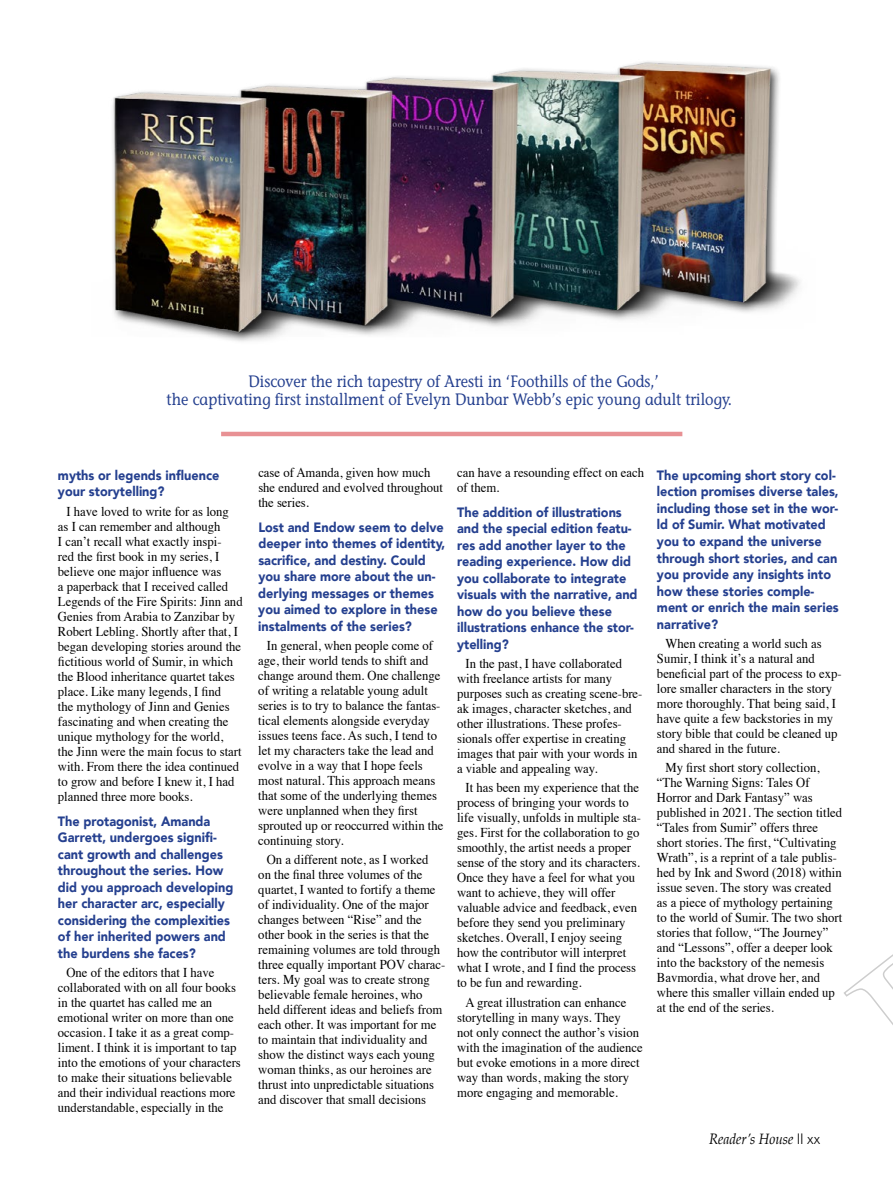
<style>
.page{position:relative;width:893px;height:1191px;background:#fff}
.page>*{position:absolute;margin:0;border:0;box-sizing:border-box;transform-origin:0 0}
.t1{font:16.5px/18px "Stone Lab Normal Tr";color:#25408f;text-align:center;scale:.89 1}
.t2{font:italic 15px "Palatino";color:#000;scale:.9 1}
.t3{font:13.5px/15px "Times";color:#000;scale:.94 1}
.t4{font:900 13.5px/16.5px "Avenir";color:#25408f;scale:.94 1}
.s1{font-family:"Avenir";font-weight:300;font-style:normal}
.s2{font-family:"Avenir";font-weight:300;font-style:normal;color:#fff}
</style>
<div class="page">
<hr style="left:221px;top:432px;width:461px;height:4px;background:#e89194">
<img style="left:112px;top:61px;width:688px;height:275px">
<p class="t1" style="left:167px;top:372px;width:637px">Discover the rich tapestry of Aresti in ‘Foothills of the Gods,’<br>the captivating first installment of Evelyn Dunbar Webb’s epic young adult trilogy.</p>
<p class="t4" style="left:58px;top:467px;width:173px">myths or legends influence your storytelling?</p>
<p class="t3" style="left:58px;top:502px;width:198px;text-indent:9px">I have loved to write for as long as I can remember and although<br>I can’t recall what exactly inspi-<br>red the first book in my series, I believe one major influence was<br>a paperback that I received called Legends of the Fire Spirits: Jinn and Genies from Arabia to Zanzibar by Robert Lebling. Shortly after that, I began developing stories around the fictitious world of Sumir, in which the Blood inheritance quartet takes place. Like many legends, I find<br>the mythology of Jinn and Genies fascinating and when creating the unique mythology for the world,<br>the Jinn were the main focus to start with. From there the idea continued to grow and before I knew it, I had planned three more books.</p>
<p class="t4" style="left:58px;top:812px;width:188px">The protagonist, Amanda<br>Garrett, undergoes signifi&shy;cant growth and challenges throughout the series. How did you approach developing her character arc, especially considering the complexities of her inherited powers and the burdens she faces?</p>
<p class="t3" style="left:58px;top:964px;width:196px;text-indent:9px">One of the editors that I have collaborated with on all four books in the quartet has called me an emotional writer on more than one occasion. I take it as a great comp&shy;liment. I think it is important to tap into the emotions of your characters to make their situations believable and their individual reactions more understandable, especially in the</p>
<p class="t3" style="left:258px;top:463px;width:198px">case of Amanda, given how much she endured and evolved throughout the series.</p>
<p class="t4" style="left:258px;top:518px;width:200px">Lost and Endow seem to delve deeper into themes of identity, sacrifice, and destiny. Could you share more about the un&shy;derlying messages or themes you aimed to explore in these instalments of the series?</p>
<p class="t3" style="left:258px;top:636px;width:198px;text-indent:9px">In general, when people come of age, their world tends to shift and change around them. One challenge of writing a relatable young adult series is to try to balance the fantas&shy;tical elements alongside everyday issues teens face. As such, I tend to let my characters take the lead and evolve in a way that I hope feels most natural. This approach means that some of the underlying themes were unplanned when they first sprouted up or reoccurred within the continuing story.</p>
<p class="t3" style="left:258px;top:851px;width:201px;text-indent:9px">On a different note, as I worked<br>on the final three volumes of the quartet, I wanted to fortify a theme of individuality. One of the major changes between “Rise” and the other book in the series is that the remaining volumes are told through three equally important POV charac&shy;ters. My goal was to create strong believable female heroines, who held different ideas and beliefs from each other. It was important for me to maintain that individuality and show the distinct ways each young woman thinks, as our heroines are thrust into unpredictable situations and discover that small decisions</p>
<p class="t3" style="left:457px;top:463px;width:201px">can have a resounding effect on each of them.</p>
<p class="t4" style="left:457px;top:503px;width:193px">The addition of illustrations and the special edition featu&shy;res add another layer to the reading experience. How did you collaborate to integrate visuals with the narrative, and how do you believe these illustrations enhance the stor&shy;ytelling?</p>
<p class="t3" style="left:457px;top:654px;width:199px;text-indent:9px">In the past, I have collaborated with freelance artists for many purposes such as creating scene-bre&shy;ak images, character sketches, and other illustrations. These profes&shy;sionals offer expertise in creating images that pair with your words in a viable and appealing way.</p>
<p class="t3" style="left:457px;top:779px;width:197px;text-indent:9px">It has been my experience that the process of bringing your words to life visually, unfolds in multiple sta&shy;ges. First for the collaboration to go smoothly, the artist needs a proper sense of the story and its characters.<br>Once they have a feel for what you want to achieve, they will offer valuable advice and feedback, even before they send you preliminary sketches. Overall, I enjoy seeing how the contributor will interpret what I wrote, and I find the process to be fun and rewarding.</p>
<p class="t3" style="left:457px;top:993px;width:199px;text-indent:9px">A great illustration can enhance storytelling in many ways. They<br>not only connect the author’s vision with the imagination of the audience but evoke emotions in a more direct way than words, making the story more engaging and memorable.</p>
<p class="t4" style="left:657px;top:467px;width:195px">The upcoming short story col&shy;lection promises diverse tales, including those set in the wor&shy;ld of Sumir. What motivated you to expand the universe through short stories, and can you provide any insights into how these stories comple&shy;ment or enrich the main series narrative?</p>
<p class="t3" style="left:657px;top:634px;width:198px;text-indent:9px">When creating a world such as<br>Sumir, I think it’s a natural and beneficial part of the process to exp&shy;lore smaller characters in the story more thoroughly. That being said, I have quite a few backstories in my story bible that could be cleaned up and shared in the future.</p>
<p class="t3" style="left:657px;top:759px;width:199px;text-indent:9px">My first short story collection, “The Warning Signs: Tales Of Horror and Dark Fantasy” was published in 2021. The section titled “Tales from Sumir” offers three short stories. The first, “Cultivating Wrath”, is a reprint of a tale publis&shy;hed by Ink and Sword (2018) within issue seven. The story was created as a piece of mythology pertaining to the world of Sumir. The two short stories that follow, “The Journey” and “Lessons”, offer a deeper look into the backstory of the nemesis Bavmordia, what drove her, and where this smaller villain ended up at the end of the series.</p>
<p class="t2" style="left:709px;top:1126px;width:140px">Reader’s House <span class="s1">II xx</span><span class="s2">29</span></p>
</div>
